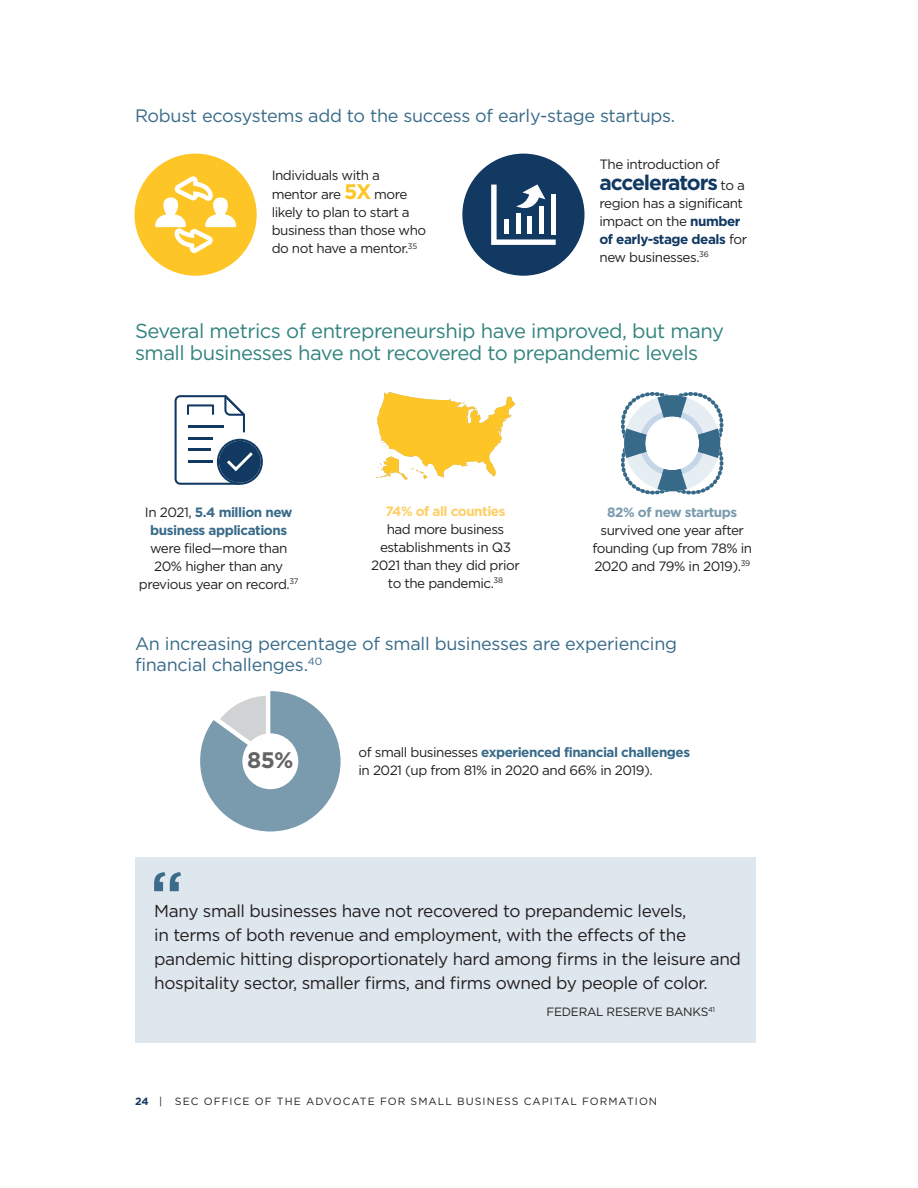
<style>
.page{position:relative;width:918px;height:1188px;background:#fff}
.page>*{position:absolute;margin:0;border:0;box-sizing:border-box;transform-origin:0 0}
.Heading_1{font:500 67.5px "Gotham";color:#3c6b8b}
.Body_Copy{font:700 22.5px "Gotham";color:#636366}
.Body_Copy-2{font:700 21px "Gotham";letter-spacing:-.05em;color:#113962}
.SUBHEADER{font:20.25px/22.5px "Gotham";letter-spacing:-.025em;color:#32837e}
.Micro-header{font:18px/21px "Gotham";letter-spacing:-.015em;color:#376a88}
.Heading_1-2{font:17.25px/24px "Gotham";letter-spacing:-.025em;color:#231f20}
.Body_Copy-3{font:13.5px/18px "Gotham";letter-spacing:-.035em;color:#231f20}
.Heading_1-3{font:12px "Gotham";letter-spacing:-.025em;color:#231f20}
.t1{font:10.5px "Gotham";letter-spacing:.1em;color:#231f20}
.s1{font-weight:700;font-size:21px;color:#fec527}
.s2{font-weight:400;font-size:13.5px;color:#231f20}
.s3{font-weight:700;color:#113962}
.s4{font-weight:700;color:#376a88}
.s5{font-weight:700;color:#fecf65}
.s6{font-weight:700;color:#7a9aae}
</style>
<div class="page">
<div style="left:135px;top:154px;width:122px;height:122px;background:#fec527;border-radius:61px"></div>
<div style="left:462px;top:154px;width:122px;height:122px;background:#113962;border-radius:61px"></div>
<div style="left:135px;top:858px;width:621px;height:185px;background:#dee7ed"></div>
<svg style="left:200px;top:691px;width:141px;height:140px"></svg>
<div style="left:242px;top:733px;width:56px;height:56px;background:#fff;border-radius:50%"></div>
<svg style="left:155px;top:176px;width:81px;height:77px"></svg>
<svg style="left:491px;top:184px;width:65px;height:61px"></svg>
<div style="left:504px;top:219px;width:5px;height:15px;background:#fff"></div>
<hr style="left:516px;top:213px;width:4px;height:21px;background:#fff">
<hr style="left:528px;top:216px;width:4px;height:18px;background:#fff">
<div style="left:539px;top:206px;width:5px;height:28px;background:#fff"></div>
<hr style="left:551px;top:194px;width:4px;height:40px;background:#fff">
<svg style="left:376px;top:392px;width:139px;height:88px"></svg>
<svg style="left:175px;top:395px;width:88px;height:90px"></svg>
<svg style="left:621px;top:392px;width:102px;height:102px"></svg>
<p class="Micro-header" style="left:135px;top:105px;width:539px">Robust ecosystems add to the success of early-stage startups.</p>
<p class="Body_Copy-3" style="left:272px;top:166px;width:137px;line-height:19.2px">Individuals with a mentor are <span class="s1">5X</span> more</p>
<p class="Body_Copy-3" style="left:272px;top:203px;width:156px">likely to plan to start a business than those who do not have a mentor. <sup>35</sup></p>
<p class="Body_Copy-3" style="left:599px;top:155px;width:122px">The introduction of</p>
<p class="Body_Copy-2" style="left:599px;top:170px;width:147px">accelerators <span class="s2">to a</span></p>
<p class="Body_Copy-3" style="left:599px;top:194px;width:149px">region has a significant impact on the <span class="s3">number of early-stage deals</span> for new businesses.<sup>36</sup></p>
<p class="SUBHEADER" style="left:135px;top:319px;width:590px">Several metrics of entrepreneurship have improved, but many small businesses have not recovered to prepandemic levels</p>
<p class="Body_Copy-3" style="left:139px;top:503px;width:161px;text-align:center">In 2021, <span class="s4">5.4 million new business applications </span>were filed—more than<br>20% higher than any previous year on record. <sup>37</sup></p>
<p class="Body_Copy-3" style="left:371px;top:502px;width:150px;text-align:center"><span class="s5">74% of all counties<br></span>had more business establishments in Q3<br>2021 than they did prior to the pandemic.<sup>38</sup></p>
<p class="Body_Copy-3" style="left:592px;top:503px;width:161px;text-align:center"><span class="s6">82% of new startups </span>survived one year after founding (up from 78% in<br>2020 and 79% in 2019). <sup>39</sup></p>
<p class="Micro-header" style="left:135px;top:633px;width:544px">An increasing percentage of small businesses are experiencing financial challenges.<sup>40</sup></p>
<p class="Heading_1" style="left:150px;top:857px;width:35px">“</p>
<p class="Body_Copy" style="left:247px;top:747px;width:48px">85%</p>
<p class="Body_Copy-3" style="left:359px;top:743px;width:333px">of small businesses <span class="s4">experienced financial challenges </span>in 2021 (up from 81% in 2020 and 66% in 2019).</p>
<p class="Heading_1-2" style="left:154px;top:898px;width:588px">Many small businesses have not recovered to prepandemic levels,<br>in terms of both revenue and employment, with the effects of the pandemic hitting disproportionately hard among firms in the leisure and hospitality sector, smaller firms, and firms owned by people of color.</p>
<p class="Heading_1-3" style="left:547px;top:1004px;width:170px">FEDERAL RESERVE BANKS<sup>41</sup></p>
<p class="t1" style="left:135px;top:1094px;width:524px"><span class="s3">24</span> | SEC OFFICE OF THE ADVOCATE FOR SMALL BUSINESS CAPITAL FORMATION</p>
</div>
